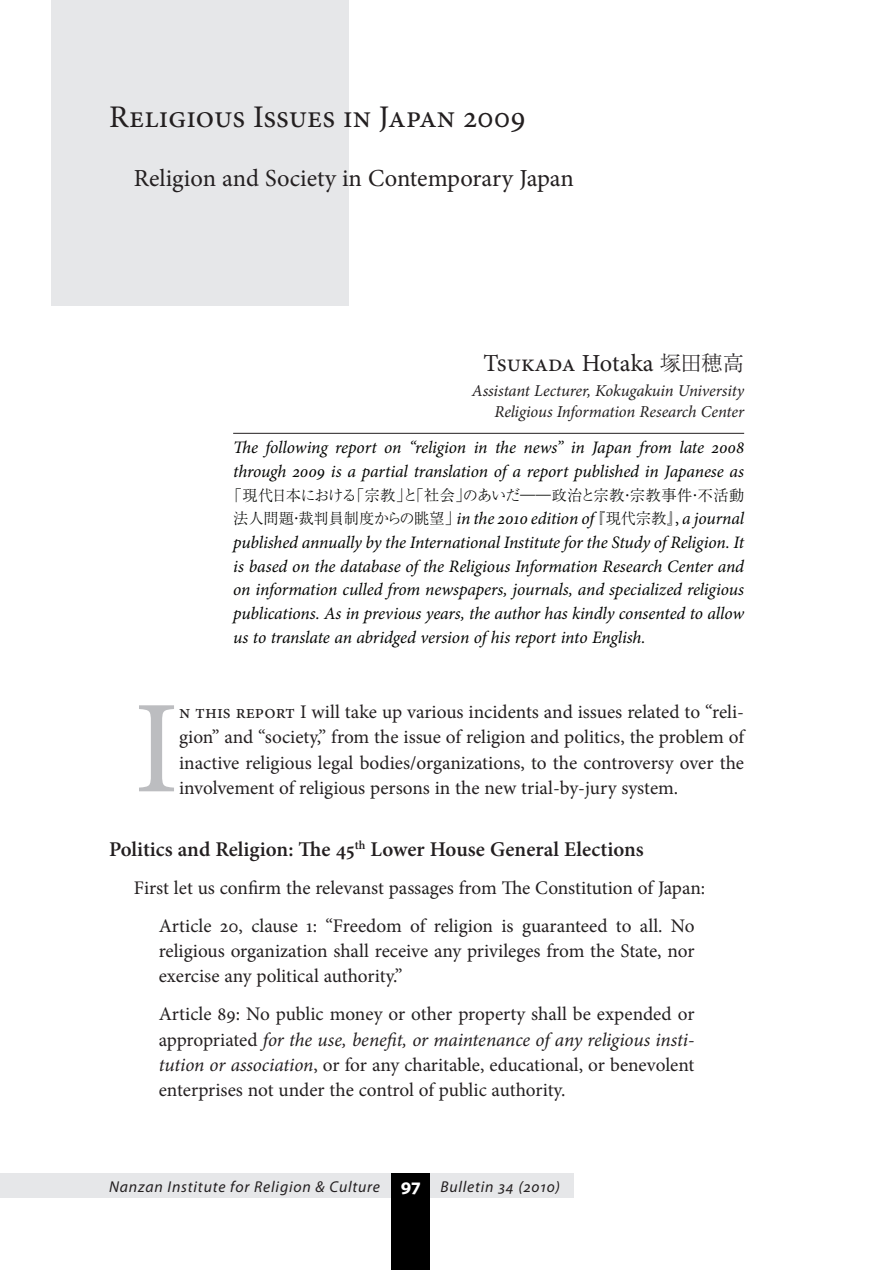
<style>
.page{position:relative;width:893px;height:1270px;background:#fff}
.page>*{position:absolute;margin:0;border:0;box-sizing:border-box;transform-origin:0 0}
.t1{font:132.3px "Minion Pro";color:#bcbdc0}
.t2{font:31.5px "Minion Pro";color:#231f20}
.t3{font:24.5px "Minion Pro";letter-spacing:-.005em;color:#231f20}
.t4{font:600 21px "Minion Pro";color:#231f20}
.t5{font:19.25px/25.4px "Minion Pro";color:#231f20;text-align:justify}
.t6{font:italic 17.5px/23.6px "Minion Pro";letter-spacing:-.01em;color:#040503}
.t7{font:italic 16.62px/20.8px "Minion Pro";letter-spacing:-.01em;color:#231f20;text-align:right}
.t8{font:italic 15.75px "Myriad Pro";letter-spacing:.05em;color:#231f20}
.t9{font:300 15.22px "Ryumin Pro";letter-spacing:-.035em;color:#040503}
.s1{font-family:"Ryumin Pro";font-weight:300;font-size:21.35px}
.s2{font-family:"Ryumin Pro";font-weight:300;font-style:normal;font-size:15.22px}
.s3{font-style:normal}
.s4{font-style:italic}
.s5{font-weight:700;font-style:normal;font-size:19.25px;color:#fff}
</style>
<div class="page">
<div style="left:0;top:1173px;width:573px;height:25px;background:#e6e7e9"></div>
<div style="left:391px;top:1173px;width:39px;height:97px;background:#000"></div>
<div style="left:51px;top:0;width:297px;height:305px;background:#e6e7e9"></div>
<hr style="left:233px;top:433px;width:511px;height:1px;background:#231f20">
<h2 class="t2" style="left:109px;top:96px;width:418px">Religious Issues in Japan 2009</h2>
<p class="t3" style="left:134px;top:161px;width:441px">Religion and Society in Contemporary Japan</p>
<p class="t3" style="left:484px;top:346px;width:262px">Tsukada Hotaka <span class="s1">塚田穂高</span></p>
<p class="t7" style="left:472px;top:381px;width:274px">Assistant Lecturer, Kokugakuin University<br>Religious Information Research Center</p>
<p class="t6" style="left:233px;top:436px;width:512px">The following report on “religion in the news” in Japan from late 2008 through 2009 is a partial translation of a report published in Japanese as</p>
<p class="t9" style="left:227px;top:483px;width:519px">「現代日本における「宗教」と｢社会｣のあいだ――政治と宗教・宗教事件・不活動</p>
<p class="t6" style="left:233px;top:507px;width:512px;text-align:justify"><span class="s2">法人問題・裁判員制度からの眺望」</span>in the 2010 edition of <span class="s2">『現代宗教』</span><span class="s3">,</span> a journal published annually by the International Institute for the Study of Religion. It is based on the database of the Religious Information Research Center and on information culled from newspapers, journals, and specialized religious publications. As in previous years, the author has kindly consented to allow us to translate an abridged version of his report into English.</p>
<h1 class="t1" style="left:134px;top:660px;width:47px">I</h1>
<p class="t5" style="left:179px;top:699px;width:567px">n this report I will take up various incidents and issues related to “reli&shy;gion” and “society,” from the issue of religion and politics, the problem of inactive religious legal bodies/organizations, to the controversy over the involvement of religious persons in the new trial-by-jury system.</p>
<p class="t4" style="left:109px;top:835px;width:536px">Politics and Religion: The 45<sup>th</sup> Lower House General Elections</p>
<p class="t5" style="left:159px;top:869px;width:548px;line-height:37.6px;text-indent:-25px">First let us confirm the relevanst passages from The Constitution of Japan:<br>Article 20, clause 1: “Freedom of religion is guaranteed to all. No</p>
<p class="t5" style="left:159px;top:938px;width:537px">religious organization shall receive any privileges from the State, nor exercise any political authority.”</p>
<p class="t5" style="left:159px;top:1001px;width:537px">Article 89: No public money or other property shall be expended or appropriated <span class="s4">for the use, benefit, or maintenance of any religious insti&shy;tution or association</span>, or for any charitable, educational, or benevolent enterprises not under the control of public authority.</p>
<p class="t8" style="left:109px;top:1176px;width:452px">Nanzan Institute for Religion &amp; Culture <span class="s5">97</span> Bulletin 34 (2010)</p>
</div>
